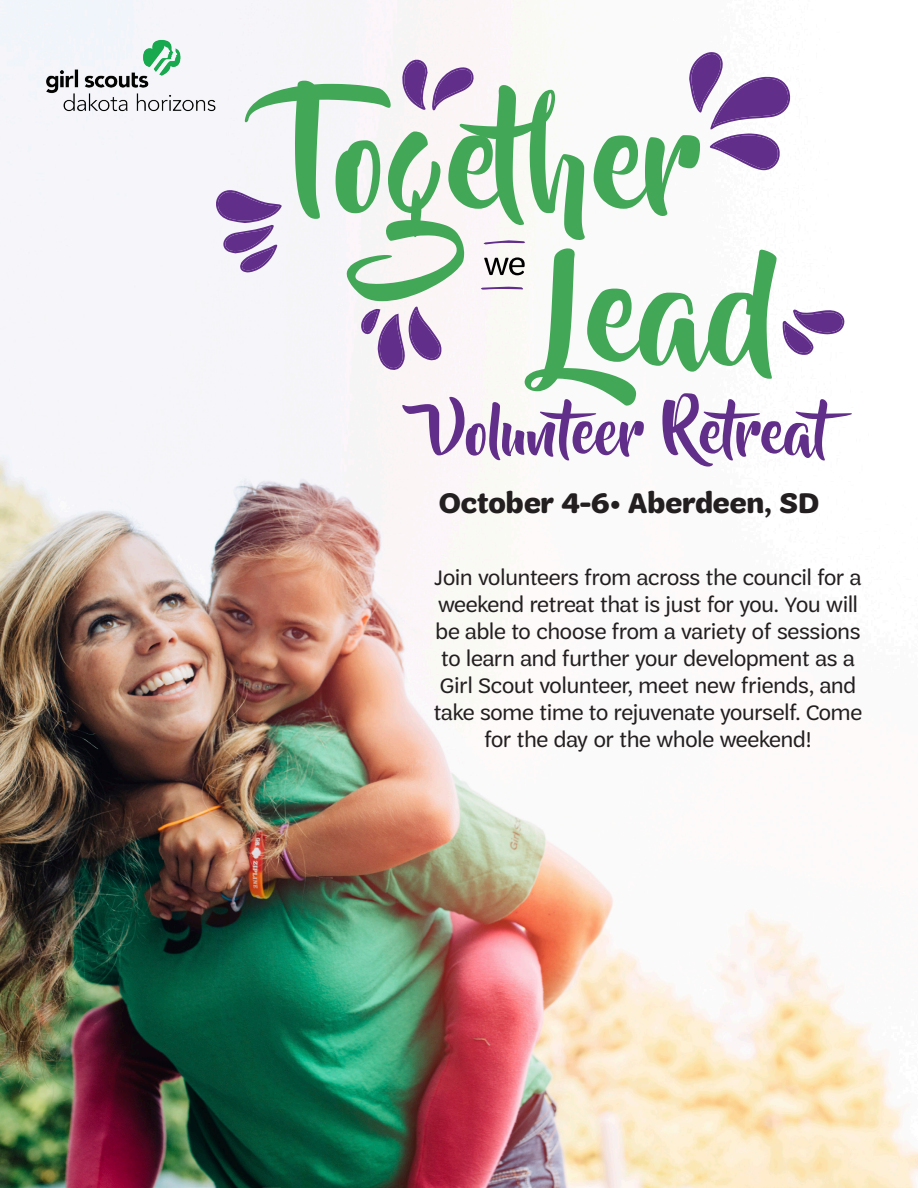
<style>
.page{position:relative;width:918px;height:1188px;background:#fff}
.page>*{position:absolute;margin:0;border:0;box-sizing:border-box;transform-origin:0 0}
.t1{font:60.3px "Beyond The Mountains";color:#612e8a}
.t2{font:700 30px "Trefoil Sans";color:#231f20}
.t3{font:22.5px/27px "Trefoil Sans";color:#231f20;text-align:center}
</style>
<div class="page">
<img style="left:0;top:0;width:918px;height:1188px">
<img style="left:41px;top:38px;width:190px;height:86px">
<svg style="left:215px;top:52px;width:632px;height:354px"></svg>
<p class="t1" style="left:430px;top:399px;width:441px">Volunteer Retreat</p>
<p class="t2" style="left:439px;top:487px;width:381px">October 4-6• Aberdeen, SD</p>
<p class="t3" style="left:434px;top:564px;width:430px">Join volunteers from across the council for a weekend retreat that is just for you. You will be able to choose from a variety of sessions to learn and further your development as a Girl Scout volunteer, meet new friends, and take some time to rejuvenate yourself. Come for the day or the whole weekend!</p>
</div>
